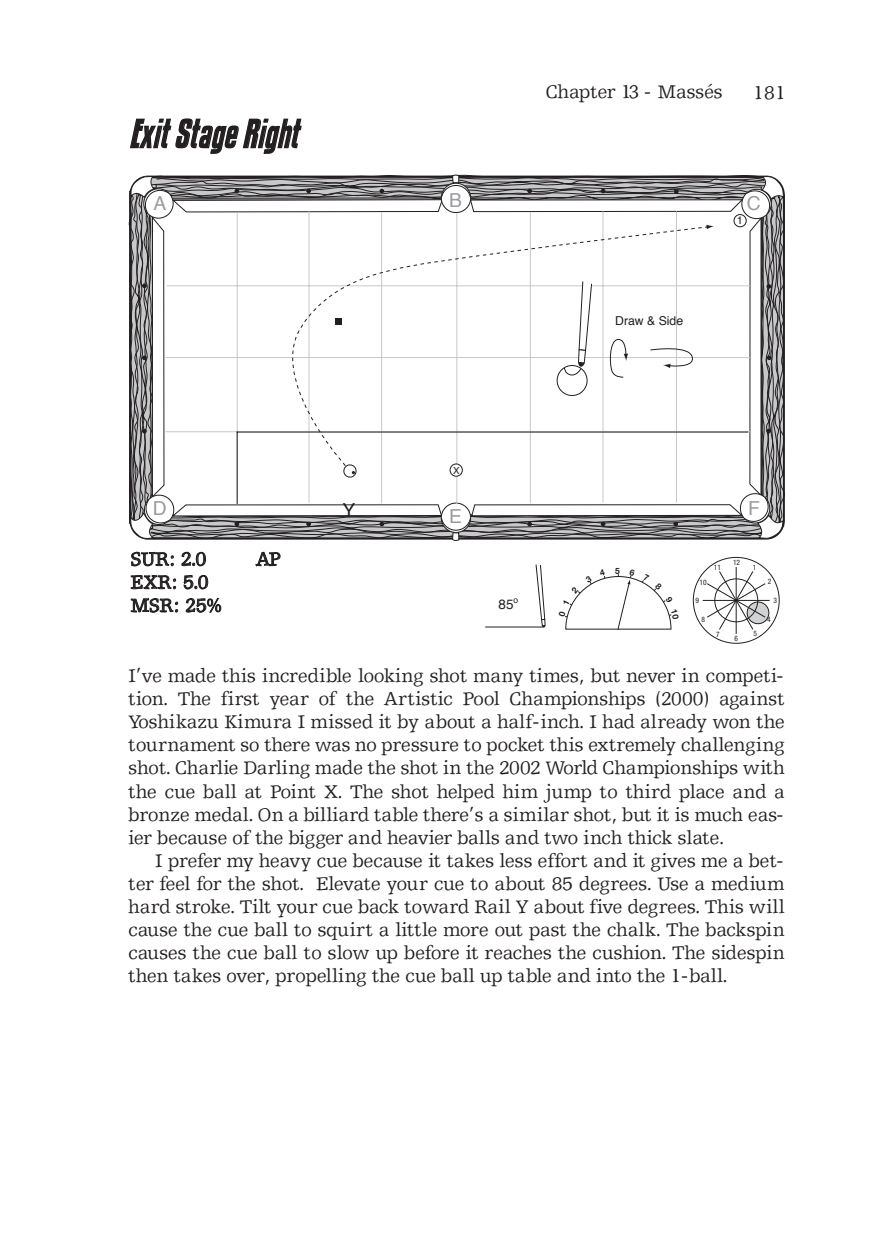
<style>
.page{position:relative;width:882px;height:1260px;background:#fff}
.page>*{position:absolute;margin:0;border:0;box-sizing:border-box;transform-origin:0 0}
.t1{font:italic 38.5px "Kenyan Coffee";color:#231f20}
.t2{font:19.25px/23.1px "Shakey Slabserif";color:#231f20;text-align:justify}
.t3{font:19.25px "Helvetica";color:#999b9e}
.t4{font:19.25px "Helvetica";color:#231f20}
.t5{font:13.47px "Helvetica";color:#231f20}
.t6{font:12.25px "Helvetica";color:#231f20}
.t7{font:11.03px "Helvetica";color:#231f20}
.t8{font:9.8px "Helvetica";color:#231f20}
.t9{font:8.58px "Helvetica";color:#231f20}
.t10{font:condensed 7.35px "Helvetica Neue";color:#231f20}
</style>
<div class="page">
<svg style="left:129px;top:174px;width:656px;height:470px"></svg>
<h1 class="t1" style="left:129px;top:119px;width:177px">ExitStage Right</h1>
<p class="t2" style="left:546px;top:82px;width:179px">Chapter 13 - Massés</p>
<p class="t2" style="left:753px;top:83px;width:34px">181</p>
<p class="t3" style="left:449px;top:193px;width:14px">B</p>
<p class="t3" style="left:153px;top:195px;width:14px">A</p>
<p class="t3" style="left:747px;top:195px;width:15px">C</p>
<p class="t8" style="left:453px;top:466px;width:8px">X</p>
<p class="t6" style="left:615px;top:316px;width:70px">Draw &amp; Side</p>
<p class="t7" style="left:737px;top:216px;width:8px">1</p>
<p class="t3" style="left:153px;top:500px;width:15px">D</p>
<p class="t3" style="left:748px;top:500px;width:13px">F</p>
<p class="t4" style="left:342px;top:502px;width:14px">Y</p>
<p class="t3" style="left:449px;top:508px;width:14px">E</p>
<p class="t2" style="left:131px;top:549px;width:77px">SUR: 2.0</p>
<p class="t2" style="left:257px;top:549px;width:26px">AP</p>
<p class="t2" style="left:131px;top:572px;width:93px">EXR: 5.0<br>MSR: 25%</p>
<p class="t5" style="left:499px;top:599px;width:16px">85</p>
<p class="t9" style="left:514px;top:597px;width:6px">o</p>
<p class="t10" style="left:714px;top:565px;width:9px">11</p>
<p class="t10" style="left:733px;top:560px;width:9px">12</p>
<p class="t10" style="left:753px;top:564px;width:5px">1</p>
<p class="t10" style="left:700px;top:580px;width:9px">10</p>
<p class="t10" style="left:768px;top:578px;width:5px">2</p>
<p class="t10" style="left:695px;top:597px;width:5px">9</p>
<p class="t10" style="left:773px;top:597px;width:5px">3</p>
<p class="t10" style="left:702px;top:617px;width:5px">8</p>
<p class="t10" style="left:767px;top:616px;width:5px">4</p>
<p class="t10" style="left:716px;top:631px;width:5px">7</p>
<p class="t10" style="left:734px;top:636px;width:5px">6</p>
<p class="t10" style="left:753px;top:630px;width:5px">5</p>
<p class="t2" style="left:129px;top:666px;width:658px">I’ve made this incredible looking shot many times, but never in competi&shy;tion. The first year of the Artistic Pool Championships (2000) against Yoshikazu Kimura I missed it by about a half-inch. I had already won the tournament so there was no pressure to pocket this extremely challenging shot. Charlie Darling made the shot in the 2002 World Championships with the cue ball at Point X. The shot helped him jump to third place and a bronze medal. On a billiard table there’s a similar shot, but it is much eas&shy;ier because of the bigger and heavier balls and two inch thick slate.</p>
<p class="t2" style="left:129px;top:851px;width:658px;text-indent:27px">I prefer my heavy cue because it takes less effort and it gives me a bet&shy;ter feel for the shot. Elevate your cue to about 85 degrees. Use a medium hard stroke. Tilt your cue back toward Rail Y about five degrees. This will cause the cue ball to squirt a little more out past the chalk. The backspin causes the cue ball to slow up before it reaches the cushion. The sidespin then takes over, propelling the cue ball up table and into the 1-ball.</p>
</div>
